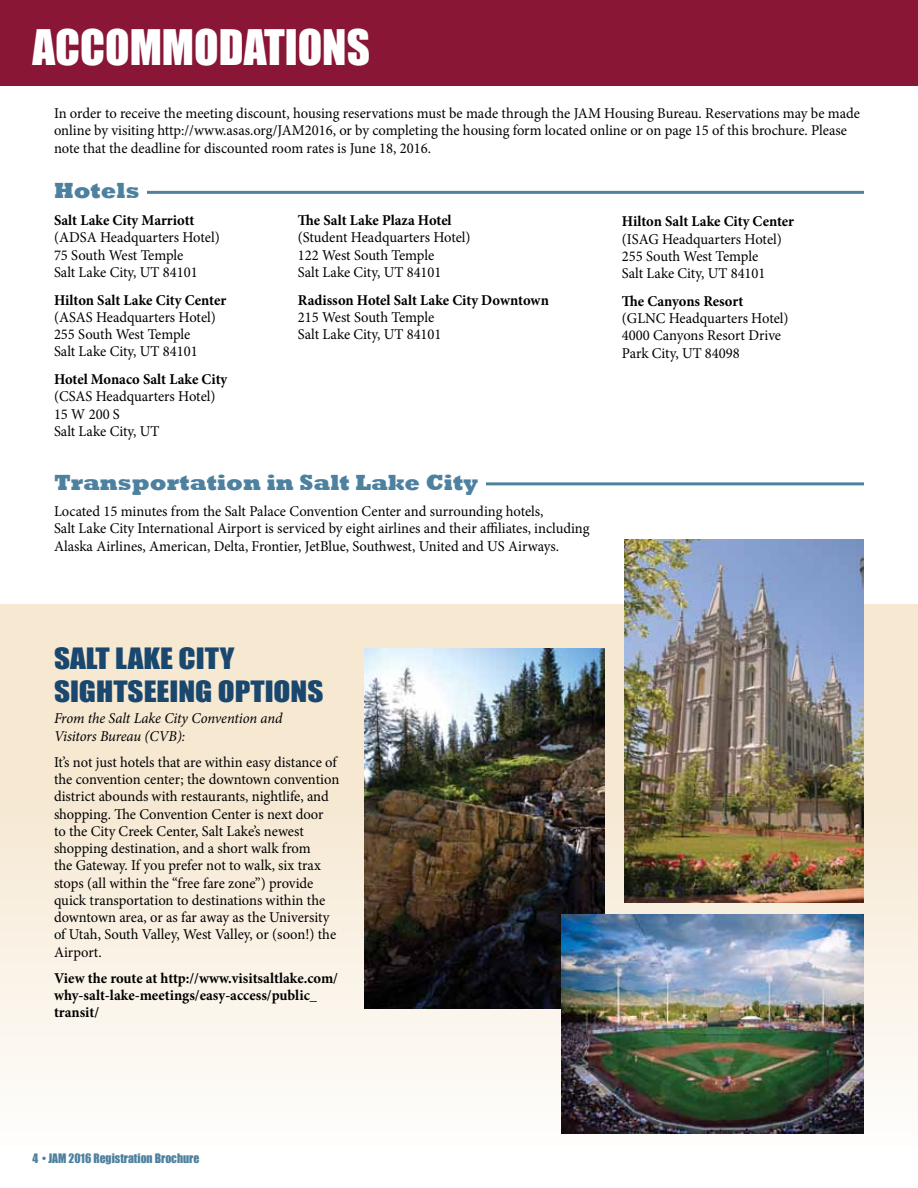
<style>
.page{position:relative;width:918px;height:1188px;background:#fff}
.page>*{position:absolute;margin:0;border:0;box-sizing:border-box;transform-origin:0 0}
.t1{font:45px "Impact";color:#fff}
.t2{font:27px "Impact";color:#19476e;scale:1.15 1}
.t3{font:800 22.5px "Rockwell";color:#4e819f}
.t4{font:15px/17.2px "Minion Pro";color:#000}
.t5{font:700 15px/17.2px "Minion Pro";color:#000}
.t6{font:italic 15px/17.2px "Minion Pro";letter-spacing:-.01em;color:#000}
.t7{font:12px "Impact";color:#4e819f}
</style>
<div class="page">
<div style="left:0;top:605px;width:918px;height:541px;background:linear-gradient(to bottom,#f4e3c7,#fdfaf7)"></div>
<hr style="left:486px;top:482px;width:378px;height:3px;background:#4e819f">
<div style="left:0;top:0;width:918px;height:86px;background:#891635"></div>
<hr style="left:147px;top:191px;width:717px;height:3px;background:#4e819f">
<img style="left:365px;top:648px;width:240px;height:361px">
<img style="left:624px;top:539px;width:240px;height:363px">
<img style="left:562px;top:914px;width:302px;height:220px">
<h1 class="t1" style="left:32px;top:19px;width:339px">ACCOMMODATIONS</h1>
<p class="t4" style="left:54px;top:105px;width:808px">In order to receive the meeting discount, housing reservations must be made through the JAM Housing Bureau. Reservations may be made online by visiting http://www.asas.org/JAM2016, or by completing the housing form located online or on page 15 of this brochure. Please note that the deadline for discounted room rates is June 18, 2016.</p>
<h3 class="t3" style="left:54px;top:178px;width:87px">Hotels</h3>
<p class="t5" style="left:54px;top:212px;width:142px">Salt Lake City Marriott</p>
<p class="t4" style="left:54px;top:229px;width:167px">(ADSA Headquarters Hotel)<br>75 South West Temple<br>Salt Lake City, UT 84101</p>
<p class="t5" style="left:54px;top:291px;width:174px">Hilton Salt Lake City Center</p>
<p class="t4" style="left:54px;top:309px;width:163px">(ASAS Headquarters Hotel)<br>255 South West Temple<br>Salt Lake City, UT 84101</p>
<p class="t5" style="left:54px;top:371px;width:175px">Hotel Monaco Salt Lake City</p>
<p class="t4" style="left:54px;top:388px;width:163px">(CSAS Headquarters Hotel)<br>15 W 200 S<br>Salt Lake City, UT</p>
<p class="t5" style="left:298px;top:212px;width:155px">The Salt Lake Plaza Hotel</p>
<p class="t4" style="left:298px;top:229px;width:174px">(Student Headquarters Hotel)<br>122 West South Temple<br>Salt Lake City, UT 84101</p>
<p class="t5" style="left:298px;top:291px;width:253px">Radisson Hotel Salt Lake City Downtown</p>
<p class="t4" style="left:298px;top:309px;width:145px">215 West South Temple<br>Salt Lake City, UT 84101</p>
<p class="t5" style="left:622px;top:213px;width:174px">Hilton Salt Lake City Center</p>
<p class="t4" style="left:622px;top:230px;width:161px">(ISAG Headquarters Hotel)<br>255 South West Temple<br>Salt Lake City, UT 84101</p>
<p class="t5" style="left:622px;top:292px;width:123px">The Canyons Resort</p>
<p class="t4" style="left:622px;top:310px;width:168px">(GLNC Headquarters Hotel)<br>4000 Canyons Resort Drive<br>Park City, UT 84098</p>
<h3 class="t3" style="left:54px;top:469px;width:426px">Transportation in Salt Lake City</h3>
<p class="t4" style="left:54px;top:503px;width:537px">Located 15 minutes from the Salt Palace Convention Center and surrounding hotels,<br>Salt Lake City International Airport is serviced by eight airlines and their affiliates, including<br>Alaska Airlines, American, Delta, Frontier, JetBlue, Southwest, United and US Airways.</p>
<h2 class="t2" style="left:54px;top:642px;width:79px">Salt Lake</h2>
<h2 class="t2" style="left:179px;top:642px;width:27px">City</h2>
<h2 class="t2" style="left:54px;top:675px;width:27px">Sightseei</h2>
<h2 class="t2" style="left:178px;top:675px;width:126px">ng Options</h2>
<p class="t6" style="left:54px;top:710px;width:230px">From the Salt Lake City Convention and<br>Visitors Bureau (CVB):</p>
<p class="t4" style="left:54px;top:754px;width:287px">It’s not just hotels that are within easy distance of the convention center; the downtown convention district abounds with restaurants, nightlife, and shopping. The Convention Center is next door<br>to the City Creek Center, Salt Lake’s newest shopping destination, and a short walk from<br>the Gateway. If you prefer not to walk, six trax stops (all within the “free fare zone”) provide quick transportation to destinations within the downtown area, or as far away as the University of Utah, South Valley, West Valley, or (soon!) the Airport.</p>
<p class="t5" style="left:54px;top:969px;width:286px">View the route at http://www.visitsaltlake.com/ why-salt-lake-meetings/easy-access/public_ transit/</p>
<p class="t7" style="left:32px;top:1151px;width:168px">4 • JAM 2016 Registration Brochure</p>
</div>
